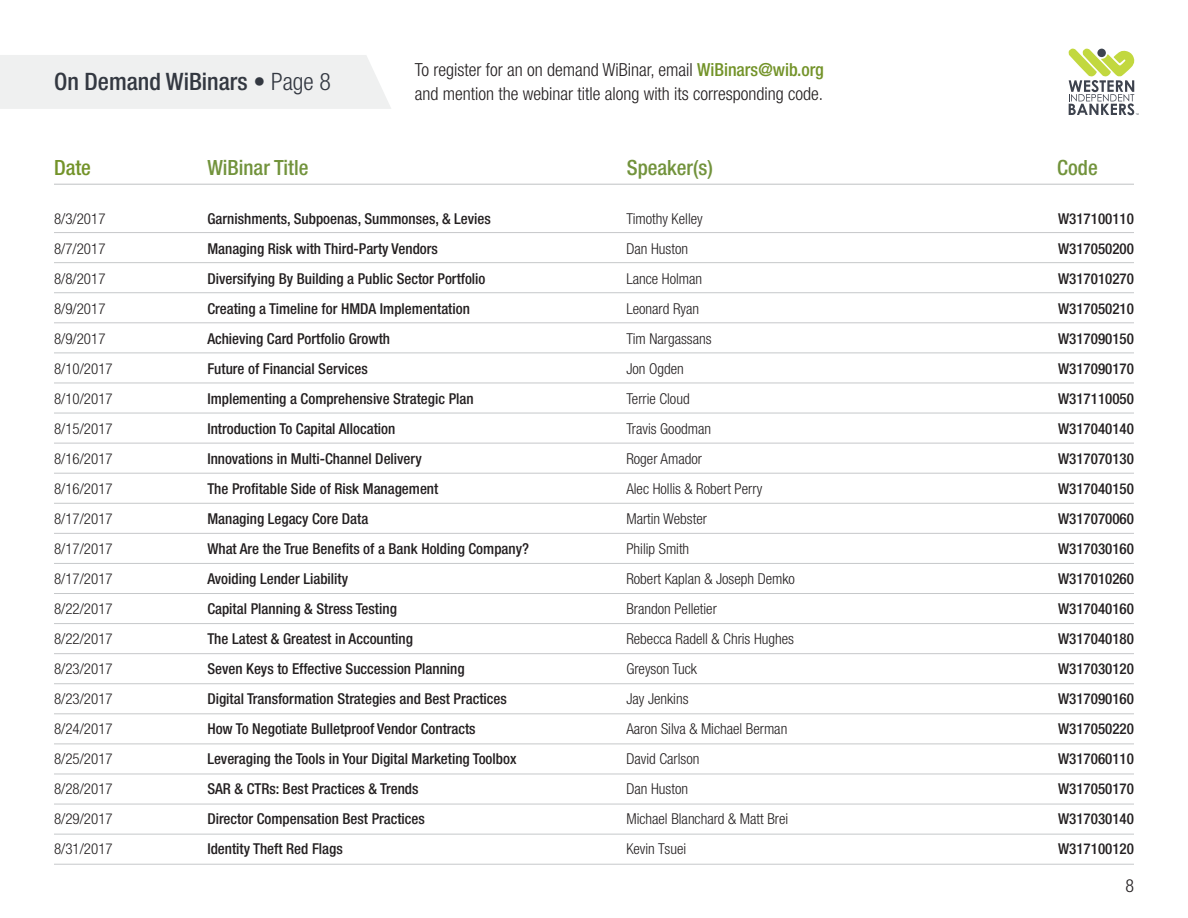
<style>
.page{position:relative;width:1188px;height:918px;background:#fff}
.page>*{position:absolute;margin:0;border:0;box-sizing:border-box;transform-origin:0 0}
.t1{font:500 condensed 24px "Helvetica Neue LT Std";color:#333841}
.t2{font:500 condensed 21px "Helvetica Neue LT Std";color:#72933c}
.t3{font:500 condensed 21px "Helvetica Neue LT Std";color:#739329}
.t4{font:300 condensed 18px/24px "Helvetica Neue LT Std";color:#231f20}
.t5{font:500 condensed 15px/30px "Helvetica Neue LT Std";color:#231f20}
.t6{font:300 condensed 15px/30px "Helvetica Neue LT Std";color:#231f20}
.s1{font-weight:300}
.s2{font-weight:500;color:#739329}
</style>
<div class="page">
<div style="left:0;top:55px;width:391px;height:54px;background:#eff0f0"></div>
<svg style="left:1069px;top:49px;width:70px;height:66px"></svg>
<hr style="left:54px;top:184px;width:1080px;height:1px;background:#c6c8ca">
<hr style="left:54px;top:232px;width:1080px;height:1px;background:#c6c8ca">
<hr style="left:54px;top:262px;width:1080px;height:1px;background:#c6c8ca">
<hr style="left:54px;top:292px;width:1080px;height:1px;background:#c6c8ca">
<hr style="left:54px;top:322px;width:1080px;height:1px;background:#c6c8ca">
<hr style="left:54px;top:353px;width:1080px;height:1px;background:#c6c8ca">
<hr style="left:54px;top:383px;width:1080px;height:1px;background:#c6c8ca">
<hr style="left:54px;top:413px;width:1080px;height:1px;background:#c6c8ca">
<hr style="left:54px;top:443px;width:1080px;height:1px;background:#c6c8ca">
<hr style="left:54px;top:473px;width:1080px;height:1px;background:#c6c8ca">
<hr style="left:54px;top:503px;width:1080px;height:1px;background:#c6c8ca">
<hr style="left:54px;top:533px;width:1080px;height:1px;background:#c6c8ca">
<hr style="left:54px;top:563px;width:1080px;height:1px;background:#c6c8ca">
<hr style="left:54px;top:593px;width:1080px;height:1px;background:#c6c8ca">
<hr style="left:54px;top:623px;width:1080px;height:1px;background:#c6c8ca">
<hr style="left:54px;top:653px;width:1080px;height:1px;background:#c6c8ca">
<hr style="left:54px;top:683px;width:1080px;height:1px;background:#c6c8ca">
<hr style="left:54px;top:713px;width:1080px;height:1px;background:#c6c8ca">
<hr style="left:54px;top:744px;width:1080px;height:1px;background:#c6c8ca">
<hr style="left:54px;top:774px;width:1080px;height:1px;background:#c6c8ca">
<hr style="left:54px;top:804px;width:1080px;height:1px;background:#c6c8ca">
<hr style="left:54px;top:834px;width:1080px;height:1px;background:#c6c8ca">
<hr style="left:54px;top:864px;width:1080px;height:1px;background:#c6c8ca">
<h1 class="t1" style="left:54px;top:68px;width:279px">On Demand WiBinars <span class="s1">• Page 8</span></h1>
<p class="t4" style="left:415px;top:58px;width:411px">To register for an on demand WiBinar, email <span class="s2">WiBinars@wib.org </span>and mention the webinar title along with its corresponding code.</p>
<h2 class="t3" style="left:54px;top:155px;width:38px">Date</h2>
<h2 class="t2" style="left:207px;top:155px;width:103px">WiBinar Title</h2>
<h2 class="t2" style="left:627px;top:155px;width:88px">Speaker(s)</h2>
<h2 class="t2" style="left:1057px;top:155px;width:42px">Code</h2>
<p class="t6" style="left:54px;top:203px;width:60px">8/3/2017<br>8/7/2017<br>8/8/2017<br>8/9/2017<br>8/9/2017<br>8/10/2017<br>8/10/2017<br>8/15/2017<br>8/16/2017<br>8/16/2017<br>8/17/2017<br>8/17/2017<br>8/17/2017<br>8/22/2017<br>8/22/2017<br>8/23/2017<br>8/23/2017<br>8/24/2017<br>8/25/2017<br>8/28/2017<br>8/29/2017<br>8/31/2017</p>
<p class="t5" style="left:207px;top:203px;width:323px">Garnishments, Subpoenas, Summonses, &amp; Levies Managing Risk with Third-Party Vendors<br>Diversifying By Building a Public Sector Portfolio Creating a Timeline for HMDA Implementation Achieving Card Portfolio Growth<br>Future of Financial Services<br>Implementing a Comprehensive Strategic Plan Introduction To Capital Allocation<br>Innovations in Multi-Channel Delivery<br>The Profitable Side of Risk Management<br>Managing Legacy Core Data<br>What Are the True Benefits of a Bank Holding Company?<br>Avoiding Lender Liability<br>Capital Planning &amp; Stress Testing<br>The Latest &amp; Greatest in Accounting<br>Seven Keys to Effective Succession Planning<br>Digital Transformation Strategies and Best Practices How To Negotiate Bulletproof Vendor Contracts Leveraging the Tools in Your Digital Marketing Toolbox SAR &amp; CTRs: Best Practices &amp; Trends<br>Director Compensation Best Practices<br>Identity Theft Red Flags</p>
<p class="t6" style="left:626px;top:203px;width:170px">Timothy Kelley<br>Dan Huston<br>Lance Holman<br>Leonard Ryan<br>Tim Nargassans<br>Jon Ogden<br>Terrie Cloud<br>Travis Goodman<br>Roger Amador<br>Alec Hollis &amp; Robert Perry<br>Martin Webster<br>Philip Smith<br>Robert Kaplan &amp; Joseph Demko<br>Brandon Pelletier<br>Rebecca Radell &amp; Chris Hughes<br>Greyson Tuck<br>Jay Jenkins<br>Aaron Silva &amp; Michael Berman<br>David Carlson<br>Dan Huston<br>Michael Blanchard &amp; Matt Brei<br>Kevin Tsuei</p>
<p class="t5" style="left:1058px;top:203px;width:77px;text-align:justify">W317100110<br>W317050200<br>W317010270<br>W317050210<br>W317090150<br>W317090170<br>W317110050<br>W317040140<br>W317070130<br>W317040150<br>W317070060<br>W317030160<br>W317010260<br>W317040160<br>W317040180<br>W317030120<br>W317090160<br>W317050220<br>W317060110<br>W317050170<br>W317030140<br>W317100120</p>
<p class="t4" style="left:1125px;top:873px;width:10px">8</p>
</div>
